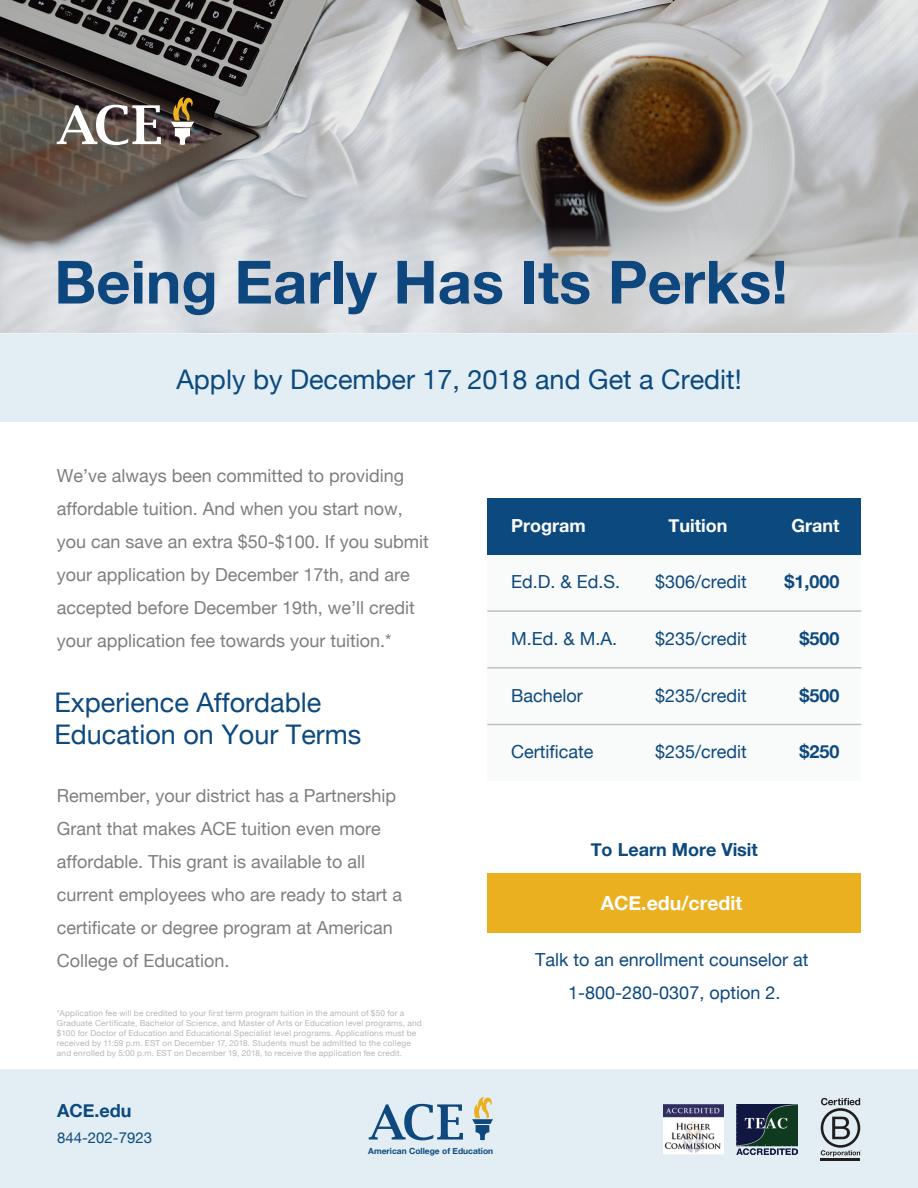
<style>
.page{position:relative;width:918px;height:1188px;background:#fff}
.page>*{position:absolute;margin:0;border:0;box-sizing:border-box;transform-origin:0 0}
.t1{font:700 59.7px "Helvetica Neue";color:#0d477e}
.t2{font:27px/32.4px "Helvetica Neue";color:#0c497f}
.t3{font:700 19.5px "Helvetica Neue";color:#fff}
.t4{font:18px/33px "Helvetica Neue";color:#7f7e7d}
.t5{font:18px/33px "Helvetica Neue";color:#0c497f;text-align:center}
.t6{font:700 18px "Helvetica Neue";color:#0c497f}
.t7{font:700 18px "Helvetica Neue";color:#fff}
.t8{font:15px "Helvetica Neue";color:#0c497f}
.t9{font:700 8.4px "Helvetica Neue";color:#0e487e}
.t10{font:8.25px/9.9px "Helvetica Neue";letter-spacing:.025em;color:#b6b7b7}
</style>
<div class="page">
<img style="left:1px;top:0;width:917px;height:334px">
<div style="left:0;top:334px;width:918px;height:88px;background:#e2eef3"></div>
<svg style="left:0;top:208px;width:917px;height:126px;background:#c8cacc"></svg>
<svg style="left:171px;top:97px;width:23px;height:48px"></svg>
<svg style="left:57px;top:105px;width:104px;height:40px"></svg>
<div style="left:0;top:1069px;width:918px;height:119px;background:#e2eef3"></div>
<svg style="left:472px;top:1097px;width:21px;height:43px"></svg>
<svg style="left:369px;top:1104px;width:94px;height:36px"></svg>
<hr style="left:821px;top:1158px;width:39px;height:3px;background:#211e1e">
<svg style="left:821px;top:1098px;width:40px;height:59px"></svg>
<img style="left:737px;top:1104px;width:60px;height:51px">
<img style="left:663px;top:1105px;width:60px;height:49px">
<div style="left:487px;top:725px;width:374px;height:56px;background:#f9fafa"></div>
<div style="left:487px;top:668px;width:374px;height:57px;background:#f9fafa"></div>
<hr style="left:487px;top:724px;width:374px;height:1px;background:#c0c0c0">
<div style="left:487px;top:611px;width:374px;height:57px;background:#f9fafa"></div>
<div style="left:487px;top:554px;width:374px;height:57px;background:#f9fafa"></div>
<div style="left:487px;top:873px;width:374px;height:60px;background:#ebb020"></div>
<hr style="left:487px;top:610px;width:374px;height:2px;background:#c0c0c0">
<div style="left:487px;top:498px;width:374px;height:56px;background:#0c497f"></div>
<hr style="left:487px;top:667px;width:374px;height:2px;background:#c0c0c0">
<h1 class="t1" style="left:54px;top:235px;width:735px">Being Early Has Its Perks!</h1>
<h2 class="t2" style="left:176px;top:365px;width:567px">Apply by December 17, 2018 and Get a Credit!</h2>
<p class="t4" style="left:57px;top:461px;width:374px">We’ve always been committed to providing affordable tuition. And when you start now, you can save an extra $50-$100. If you submit your application by December 17th, and are accepted before December 19th, we’ll credit your application fee towards your tuition.*</p>
<h2 class="t2" style="left:54px;top:688px;width:309px">Experience Affordable<br>Education on Your Terms</h2>
<p class="t4" style="left:57px;top:781px;width:347px">Remember, your district has a Partnership Grant that makes ACE tuition even more affordable. This grant is available to all current employees who are ready to start a certificate or degree program at American College of Education.</p>
<p class="t10" style="left:57px;top:1009px;width:366px">*Application fee will be credited to your first term program tuition in the amount of $50 for a Graduate Certificate, Bachelor of Science, and Master of Arts or Education level programs, and $100 for Doctor of Education and Educational Specialist level programs. Applications must be received by 11:59 p.m. EST on December 17, 2018. Students must be admitted to the college and enrolled by 5:00 p.m. EST on December 19, 2018, to receive the application fee credit.</p>
<p class="t6" style="left:57px;top:1096px;width:76px">ACE.edu</p>
<p class="t8" style="left:57px;top:1126px;width:97px">844-202-7923</p>
<p class="t9" style="left:368px;top:1144px;width:127px">American College of Education</p>
<p class="t7" style="left:511px;top:511px;width:76px">Program</p>
<p class="t7" style="left:669px;top:511px;width:60px">Tuition</p>
<p class="t7" style="left:791px;top:511px;width:50px">Grant</p>
<p class="t5" style="left:511px;top:566px;width:111px">Ed.D. &amp; Ed.S.</p>
<p class="t6" style="left:784px;top:568px;width:57px">$1,000</p>
<p class="t5" style="left:655px;top:566px;width:93px">$306/credit</p>
<p class="t5" style="left:511px;top:623px;width:108px">M.Ed. &amp; M.A.</p>
<p class="t5" style="left:655px;top:623px;width:93px">$235/credit</p>
<p class="t6" style="left:799px;top:624px;width:42px">$500</p>
<p class="t5" style="left:511px;top:680px;width:73px">Bachelor</p>
<p class="t6" style="left:799px;top:681px;width:42px">$500</p>
<p class="t5" style="left:655px;top:680px;width:93px">$235/credit</p>
<p class="t5" style="left:511px;top:736px;width:84px">Certificate</p>
<p class="t6" style="left:799px;top:738px;width:42px">$250</p>
<p class="t5" style="left:655px;top:736px;width:93px">$235/credit</p>
<p class="t6" style="left:591px;top:835px;width:169px">To Learn More Visit</p>
<p class="t3" style="left:601px;top:887px;width:143px">ACE.edu/credit</p>
<p class="t5" style="left:535px;top:944px;width:275px">Talk to an enrollment counselor at<br>1-800-280-0307, option 2.</p>
</div>
